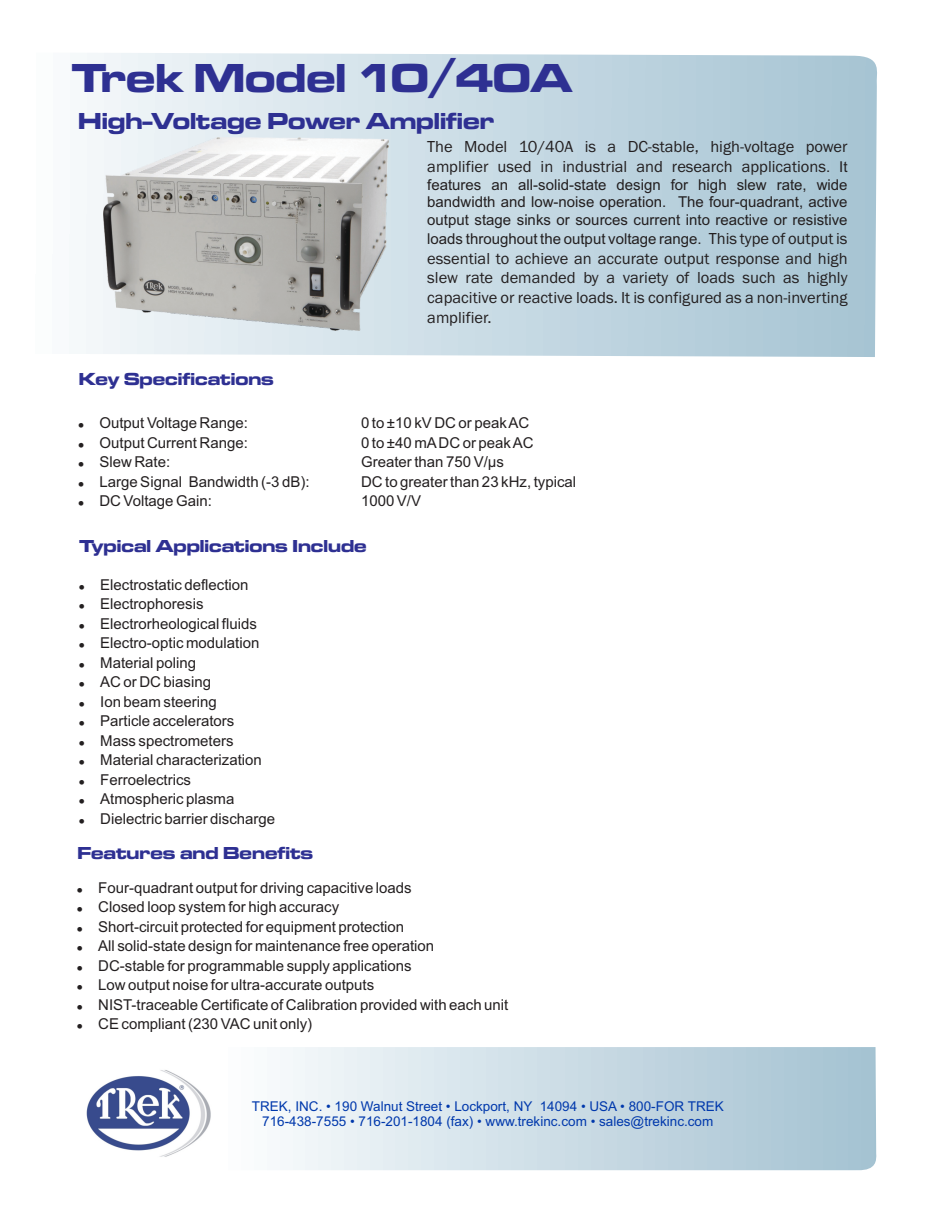
<style>
.page{position:relative;width:945px;height:1215px;background:#fff}
.page>*{position:absolute;margin:0;border:0;box-sizing:border-box;transform-origin:0 0}
.t1{font:42px "Microgramma D Bold Exte";color:#2e3092}
.t2{font:24px "Microgramma D Bold Exte";color:#2e3092}
.t3{font:18px "Microgramma D Bold Exte";color:#2e3092}
.t4{font:16.5px/19.6px "Franklin Gothic";color:#231f20}
.t5{font:15px/19.5px "Arial";color:#231f20}
.t6{font:13.5px/15.1px "Arial";color:#0038ac;text-align:center}
.s1{font-family:"Arial";font-size:15px}
.s2{font-family:"Franklin Gothic";font-size:16.5px}
</style>
<div class="page">
<svg style="left:280px;top:1047px;width:597px;height:124px;background:#cbdce5"></svg>
<svg style="left:86px;top:53px;width:791px;height:304px;background:#c4d8e2"></svg>
<img style="left:86px;top:1070px;width:125px;height:87px">
<img style="left:103px;top:137px;width:286px;height:194px">
<h1 class="t1" style="left:72px;top:59px;width:502px">Trek Model 10/40A</h1>
<h2 class="t2" style="left:78px;top:110px;width:417px">High-Voltage Power Amplifier</h2>
<p class="t3" style="left:79px;top:371px;width:197px">Key Specifications</p>
<p class="t5" style="left:99px;top:415px;width:150px">Output Voltage Range:<br>Output Current Range:</p>
<p class="t4" style="left:427px;top:138px;width:422px">The Model 10/40A is a DC-stable, high-voltage power amplifier used in industrial and research applications<span class="s1">. It</span></p>
<p class="t5" style="left:427px;top:177px;width:422px;line-height:17.5px;text-align:justify">features an all-solid-state design for high slew rate, wide bandwidth and low-noise operation. The four-quadrant, active output stage sinks or sources current into reactive or resistive</p>
<p class="t5" style="left:427px;top:230px;width:422px">loads throughout the output voltage range. <span class="s2">This type of output is</span></p>
<p class="t4" style="left:427px;top:250px;width:422px;text-align:justify">essential to achieve an accurate output response and high slew rate demanded by a variety of loads such as highly capacitive or reactive loads. It is configured as a non-inverting amplifier.</p>
<p class="t5" style="left:361px;top:415px;width:170px">0 to ±10 kV DC or peak AC</p>
<p class="t5" style="left:361px;top:434px;width:174px">0 to ±40 mADC or peak AC</p>
<p class="t5" style="left:99px;top:454px;width:72px">Slew Rate:</p>
<p class="t5" style="left:361px;top:454px;width:144px">Greater than 750 V/µs</p>
<p class="t5" style="left:99px;top:473px;width:212px">Large Signal Bandwidth (-3 dB):</p>
<p class="t5" style="left:361px;top:473px;width:217px">DC to greater than 23 kHz, typical</p>
<p class="t5" style="left:99px;top:493px;width:114px">DC Voltage Gain:</p>
<p class="t5" style="left:361px;top:493px;width:62px">1000 V/V</p>
<p class="t3" style="left:79px;top:537px;width:289px">Typical Applications Include</p>
<p class="t5" style="left:100px;top:576px;width:177px">Electrostatic deflection<br>Electrophoresis<br>Electrorheological fluids<br>Electro-optic modulation<br>Material poling<br>AC or DC biasing<br>Ion beam steering<br>Particle accelerators<br>Mass spectrometers<br>Material characterization<br>Ferroelectrics<br>Atmospheric plasma<br>Dielectric barrier discharge</p>
<p class="t3" style="left:78px;top:845px;width:237px">Features and Benefits</p>
<p class="t5" style="left:98px;top:879px;width:412px">Four-quadrant output for driving capacitive loads<br>Closed loop system for high accuracy<br>Short-circuit protected for equipment protection<br>All solid-state design for maintenance free operation<br>DC-stable for programmable supply applications<br>Low output noise for ultra-accurate outputs<br>NIST-traceable Certificate of Calibration provided with each unit CE compliant (230 VAC unit only)</p>
<p class="t6" style="left:252px;top:1100px;width:473px">TREK, INC. • 190 Walnut Street • Lockport, NY 14094 • USA • 800-FOR TREK<br>716-438-7555 • 716-201-1804 (fax) • www.trekinc.com • sales@trekinc.com</p>
</div>
